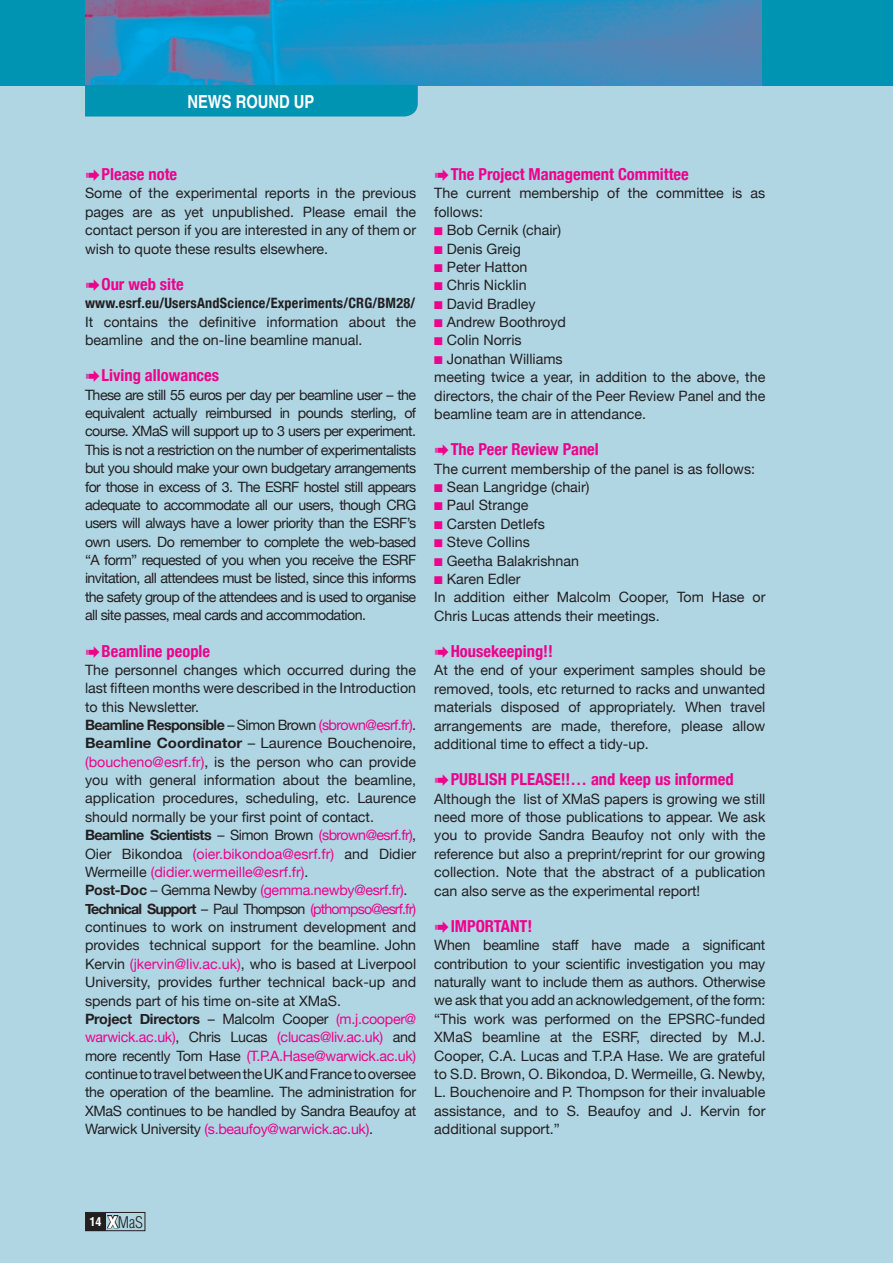
<style>
.page{position:relative;width:893px;height:1263px;background:#fff}
.page>*{position:absolute;margin:0;border:0;box-sizing:border-box;transform-origin:0 0}
.t1{font:700 condensed 18px "Helvetica";color:#fff}
.t2{font:700 condensed 16.5px "Helvetica Neue";color:#ed028c}
.t3{font:300 condensed 15.75px "Helvetica";color:#231f20}
.t4{font:14.25px/18.3px "Helvetica Neue";color:#231f20;text-align:justify}
.t5{font:700 condensed 14.25px "Helvetica Neue";letter-spacing:.015em;color:#231f20}
.s1{font-weight:700}
.s2{color:#ed028c}
.s3{font-weight:700;font-size:12px;color:#fff}
.s4{font-weight:900;color:#fff}
</style>
<div class="page">
<div style="left:0;top:85px;width:893px;height:1178px;background:#b0d6e4"></div>
<div style="left:85px;top:1212px;width:60px;height:19px;border:1px solid #231f20"></div>
<div style="left:86px;top:1213px;width:20px;height:17px;background:#231f20"></div>
<svg style="left:106px;top:1215px;width:13px;height:14px"></svg>
<div style="left:0;top:0;width:893px;height:85px;background:#0094b3"></div>
<img style="left:85px;top:0;width:676px;height:85px">
<div style="left:85px;top:85px;width:333px;height:32px;background:#0094b3"></div>
<p class="t1" style="left:187px;top:90px;width:129px">NEWS ROUND UP</p>
<p class="t2" style="left:102px;top:164px;width:77px">Please note</p>
<p class="t4" style="left:85px;top:184px;width:333px">Some of the experimental reports in the previous pages are as yet unpublished. Please email the contact person if you are interested in any of them or wish to quote these results elsewhere.</p>
<p class="t2" style="left:102px;top:274px;width:84px">Our web site</p>
<p class="t5" style="left:85px;top:295px;width:332px">www.esrf.eu/UsersAndScience/Experiments/CRG/BM28/</p>
<p class="t4" style="left:85px;top:312px;width:333px">It contains the definitive information about the beamline and the on-line beamline manual.</p>
<p class="t2" style="left:102px;top:365px;width:119px">Living allowances</p>
<p class="t4" style="left:85px;top:385px;width:333px">These are still 55 euros per day per beamline user – the equivalent actually reimbursed in pounds sterling, of course. XMaS will support up to 3 users per experiment.<br>This is not a restriction on the number of experimentalists but you should make your own budgetary arrangements for those in excess of 3. The ESRF hostel still appears adequate to accommodate all our users, though CRG users will always have a lower priority than the ESRF’s own users. Do remember to complete the web-based “A form” requested of you when you receive the ESRF invitation, all attendees must be listed, since this informs the safety group of the attendees and is used to organise all site passes, meal cards and accommodation.</p>
<p class="t2" style="left:102px;top:641px;width:110px">Beamline people</p>
<p class="t4" style="left:85px;top:660px;width:333px;text-align:left">The personnel changes which occurred during the last fifteen months were described in the Introduction to this Newsletter.<br><span class="s1">Beamline Responsible</span> – Simon Brown <span class="s2">(sbrown@esrf.fr)</span>.<br><span class="s1">Beamline Coordinator</span> – Laurence Bouchenoire, <span class="s2">(boucheno@esrf.fr)</span>, is the person who can provide you with general information about the beamline, application procedures, scheduling, etc. Laurence should normally be your first point of contact.<br><span class="s1">Beamline Scientists</span> – Simon Brown <span class="s2">(sbrown@esrf.fr)</span>, Oier Bikondoa <span class="s2">(oier.bikondoa@esrf.fr)</span> and Didier Wermeille <span class="s2">(didier.wermeille@esrf.fr)</span>.<br><span class="s1">Post-Doc</span> – Gemma Newby <span class="s2">(gemma.newby@esrf.fr)</span>.<br><span class="s1">Technical Support</span> – Paul Thompson <span class="s2">(pthompso@esrf.fr) </span>continues to work on instrument development and provides technical support for the beamline. John Kervin <span class="s2">(jkervin@liv.ac.uk)</span>, who is based at Liverpool University, provides further technical back-up and spends part of his time on-site at XMaS.<br><span class="s1">Project Directors</span> – Malcolm Cooper <span class="s2">(m.j.cooper@ warwick.ac.uk)</span>, Chris Lucas <span class="s2">(clucas@liv.ac.uk)</span> and more recently Tom Hase <span class="s2">(T.P.A.Hase@warwick.ac.uk) </span>continue to travel between the UK and France to oversee the operation of the beamline. The administration for XMaS continues to be handled by Sandra Beaufoy at Warwick University <span class="s2">(s.beaufoy@warwick.ac.uk)</span>.</p>
<p class="t2" style="left:451px;top:164px;width:240px">The Project Management Committee</p>
<p class="t4" style="left:434px;top:184px;width:333px">The current membership of the committee is as follows:</p>
<p class="t4" style="left:434px;top:221px;width:128px"><span class="s2">■</span> Bob Cernik (chair)</p>
<p class="t4" style="left:434px;top:239px;width:88px"><span class="s2">■</span> Denis Greig</p>
<p class="t4" style="left:434px;top:257px;width:95px"><span class="s2">■</span> Peter Hatton</p>
<p class="t4" style="left:434px;top:276px;width:94px"><span class="s2">■</span> Chris Nicklin</p>
<p class="t4" style="left:434px;top:294px;width:103px"><span class="s2">■</span> David Bradley</p>
<p class="t4" style="left:434px;top:313px;width:133px"><span class="s2">■</span> Andrew Boothroyd</p>
<p class="t4" style="left:434px;top:331px;width:89px"><span class="s2">■</span> Colin Norris</p>
<p class="t4" style="left:434px;top:349px;width:333px;text-align:left"><span class="s2">■</span> Jonathan Williams<br>meeting twice a year, in addition to the above, the directors, the chair of the Peer Review Panel and the beamline team are in attendance.</p>
<p class="t2" style="left:451px;top:439px;width:150px">The Peer Review Panel</p>
<p class="t4" style="left:434px;top:459px;width:322px">The current membership of the panel is as follows:</p>
<p class="t4" style="left:434px;top:478px;width:157px"><span class="s2">■</span> Sean Langridge (chair)</p>
<p class="t4" style="left:434px;top:496px;width:96px"><span class="s2">■</span> Paul Strange</p>
<p class="t4" style="left:434px;top:514px;width:112px"><span class="s2">■</span> Carsten Detlefs</p>
<p class="t4" style="left:434px;top:533px;width:97px"><span class="s2">■</span> Steve Collins</p>
<p class="t4" style="left:434px;top:551px;width:146px"><span class="s2">■</span> Geetha Balakrishnan</p>
<p class="t4" style="left:434px;top:569px;width:333px;text-align:left"><span class="s2">■</span> Karen Edler<br>In addition either Malcolm Cooper, Tom Hase or<br>Chris Lucas attends their meetings.</p>
<p class="t2" style="left:451px;top:641px;width:104px">Housekeeping!!</p>
<p class="t4" style="left:434px;top:661px;width:333px">At the end of your experiment samples should be removed, tools, etc returned to racks and unwanted materials disposed of appropriately. When travel arrangements are made, therefore, please allow additional time to effect a tidy-up.</p>
<p class="t2" style="left:451px;top:769px;width:284px">PUBLISH PLEASE!!… and keep us informed</p>
<p class="t4" style="left:434px;top:789px;width:333px">Although the list of XMaS papers is growing we still need more of those publications to appear. We ask you to provide Sandra Beaufoy not only with the reference but also a preprint/reprint for our growing collection. Note that the abstract of a publication can also serve as the experimental report!</p>
<p class="t2" style="left:451px;top:916px;width:83px">IMPORTANT!</p>
<p class="t4" style="left:434px;top:936px;width:333px">When beamline staff have made a significant contribution to your scientific investigation you may naturally want to include them as authors. Otherwise we ask that you add an acknowledgement, of the form: “This work was performed on the EPSRC-funded XMaS beamline at the ESRF, directed by M.J.<br>Cooper, C.A. Lucas and T.P.A Hase. We are grateful to S.D. Brown, O. Bikondoa, D. Wermeille, G. Newby, L. Bouchenoire and P. Thompson for their invaluable assistance, and to S. Beaufoy and J. Kervin for additional support.”</p>
<p class="t3" style="left:90px;top:1212px;width:55px"><span class="s3">14</span> <span class="s4">X</span>MaS</p>
</div>
